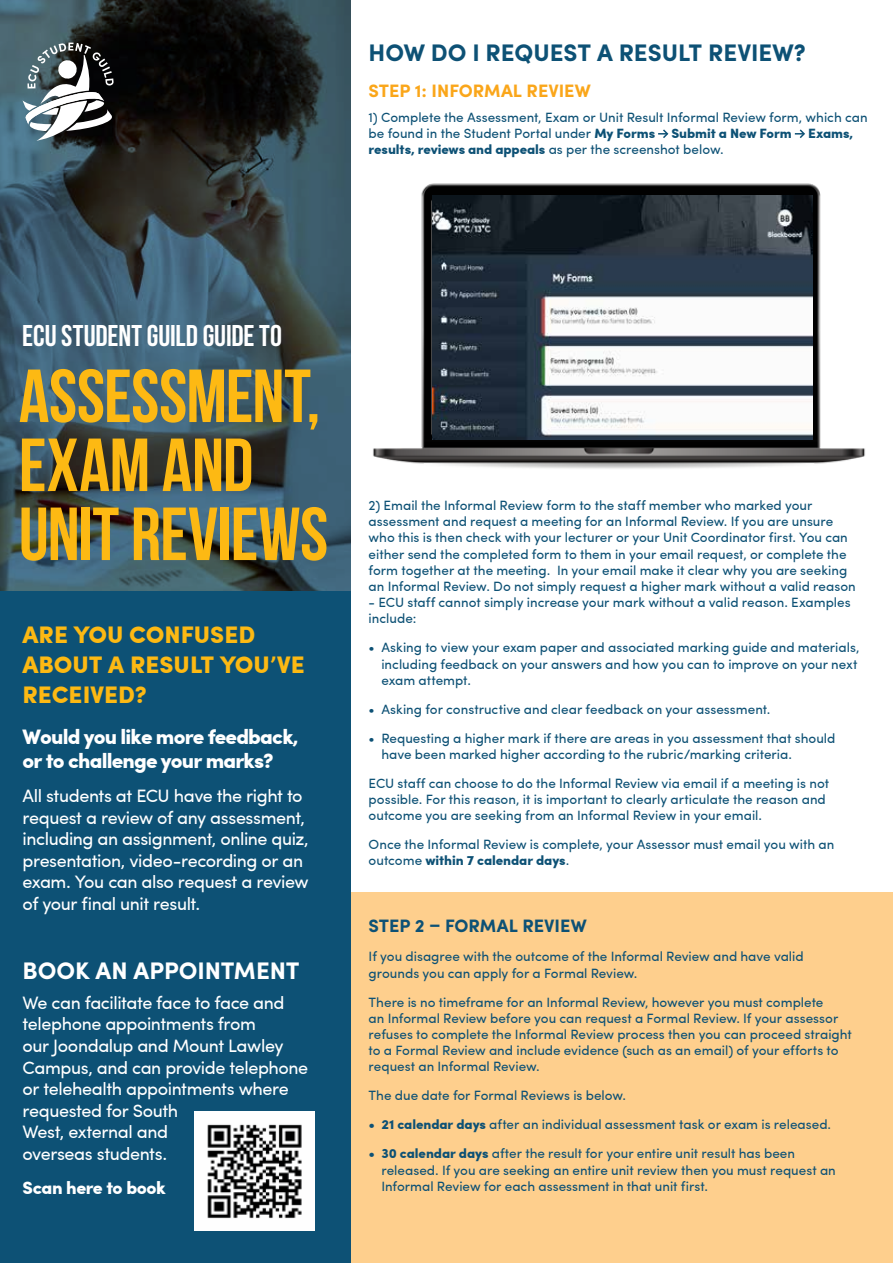
<style>
.page{position:relative;width:893px;height:1263px;background:#fff}
.page>*{position:absolute;margin:0;border:0;box-sizing:border-box;transform-origin:0 0}
.t1{font:700 75px/69px "Bebas Neue";letter-spacing:-.005em;color:#fdb913}
.t2{font:700 30px "Bebas Neue";letter-spacing:-.005em;color:#fff}
.t3{font:900 24px/30px "Sofia Pro";color:#fdb913}
.t4{font:700 24px "Sofia Pro";color:#0d5175}
.t5{font:700 24px "Sofia Pro";color:#fff}
.t6{font:900 21px/24px "Sofia Pro";letter-spacing:-.04em;color:#fff}
.t7{font:18px/21.6px "Sofia Pro";letter-spacing:-.025em;color:#fff}
.t8{font:700 18px "Sofia Pro";color:#faa61a}
.t9{font:700 18px "Sofia Pro";color:#0d5175}
.t10{font:900 18px "Sofia Pro";letter-spacing:-.03em;color:#fff}
.t11{font:13.5px/16.2px "Sofia Pro";color:#0d5175}
.s1{font-weight:900}
</style>
<div class="page">
<div style="left:351px;top:893px;width:542px;height:370px;background:#fecf8d"></div>
<svg style="left:0;top:0;width:351px;height:592px;background:#344953"></svg>
<div style="left:0;top:592px;width:351px;height:671px;background:#0d5175"></div>
<svg style="left:658px;top:129px;width:11px;height:9px"></svg>
<svg style="left:795px;top:129px;width:10px;height:9px"></svg>
<svg style="left:23px;top:43px;width:91px;height:98px"></svg>
<img style="left:349px;top:169px;width:516px;height:315px">
<img style="left:433px;top:195px;width:379px;height:245px">
<img style="left:195px;top:1112px;width:119px;height:119px">
<h3 class="t4" style="left:369px;top:34px;width:438px">HOW DO I REQUEST A RESULT REVIEW?</h3>
<h3 class="t8" style="left:369px;top:77px;width:224px">STEP 1: INFORMAL REVIEW</h3>
<p class="t11" style="left:369px;top:109px;width:500px">1) Complete the Assessment, Exam or Unit Result Informal Review form, which can be found in the Student Portal under <span class="s1">My Forms Submit a New Form Exams, results, reviews and appeals</span> as per the screenshot below.</p>
<h2 class="t2" style="left:22px;top:319px;width:261px">ECU STUDENT GUILD GUIDE TO</h2>
<h1 class="t1" style="left:19px;top:361px;width:311px">ASSESSMENT,<br>EXAM AND<br>UNIT REVIEWS</h1>
<h3 class="t3" style="left:23px;top:618px;width:284px">ARE YOU CONFUSED<br>ABOUT A RESULT YOU’VE<br>RECEIVED?</h3>
<h3 class="t6" style="left:23px;top:723px;width:278px">Would you like more feedback, or to challenge your marks?</h3>
<h3 class="t7" style="left:23px;top:785px;width:288px">All students at ECU have the right to request a review of any assessment, including an assignment, online quiz, presentation, video-recording or an exam. You can also request a review of your final unit result.</h3>
<h3 class="t5" style="left:23px;top:952px;width:279px">BOOK AN APPOINTMENT</h3>
<h3 class="t7" style="left:23px;top:991px;width:287px">We can facilitate face to face and telephone appointments from<br>our Joondalup and Mount Lawley<br>Campus, and can provide telephone or telehealth appointments where requested for South<br>West, external and<br>overseas students.</h3>
<h3 class="t10" style="left:23px;top:1176px;width:145px">Scan here to book</h3>
<p class="t11" style="left:369px;top:497px;width:489px">2) Email the Informal Review form to the staff member who marked your assessment and request a meeting for an Informal Review. If you are unsure who this is then check with your lecturer or your Unit Coordinator first. You can either send the completed form to them in your email request, or complete the form together at the meeting. In your email make it clear why you are seeking an Informal Review. Do not simply request a higher mark without a valid reason</p>
<p class="t11" style="left:369px;top:594px;width:484px">- ECU staff cannot simply increase your mark without a valid reason. Examples include:</p>
<p class="t11" style="left:381px;top:639px;width:480px;text-indent:-13px">• Asking to view your exam paper and associated marking guide and materials, including feedback on your answers and how you can to improve on your next exam attempt.</p>
<p class="t11" style="left:369px;top:701px;width:403px">• Asking for constructive and clear feedback on your assessment.</p>
<p class="t11" style="left:381px;top:730px;width:456px;text-indent:-13px">• Requesting a higher mark if there are areas in you assessment that should have been marked higher according to the rubric/marking criteria.</p>
<p class="t11" style="left:369px;top:775px;width:462px">ECU staff can choose to do the Informal Review via email if a meeting is not possible. For this reason, it is important to clearly articulate the reason and outcome you are seeking from an Informal Review in your email.</p>
<p class="t11" style="left:369px;top:836px;width:467px">Once the Informal Review is complete, your Assessor must email you with an outcome <span class="s1">within 7 calendar days</span>.</p>
<h3 class="t9" style="left:369px;top:912px;width:219px">STEP 2 – FORMAL REVIEW</h3>
<p class="t11" style="left:369px;top:948px;width:436px">If you disagree with the outcome of the Informal Review and have valid grounds you can apply for a Formal Review.</p>
<p class="t11" style="left:369px;top:994px;width:485px">There is no timeframe for an Informal Review, however you must complete<br>an Informal Review before you can request a Formal Review. If your assessor refuses to complete the Informal Review process then you can proceed straight to a Formal Review and include evidence (such as an email) of your efforts to request an Informal Review.</p>
<p class="t11" style="left:369px;top:1087px;width:259px">The due date for Formal Reviews is below.</p>
<p class="t11" style="left:369px;top:1116px;width:464px"><span class="s1">• 21 calendar days</span> after an individual assessment task or exam is released.</p>
<p class="t11" style="left:381px;top:1145px;width:456px;text-indent:-13px"><span class="s1">• 30 calendar days</span> after the result for your entire unit result has been released. If you are seeking an entire unit review then you must request an<br>Informal Review for each assessment in that unit first.</p>
</div>
